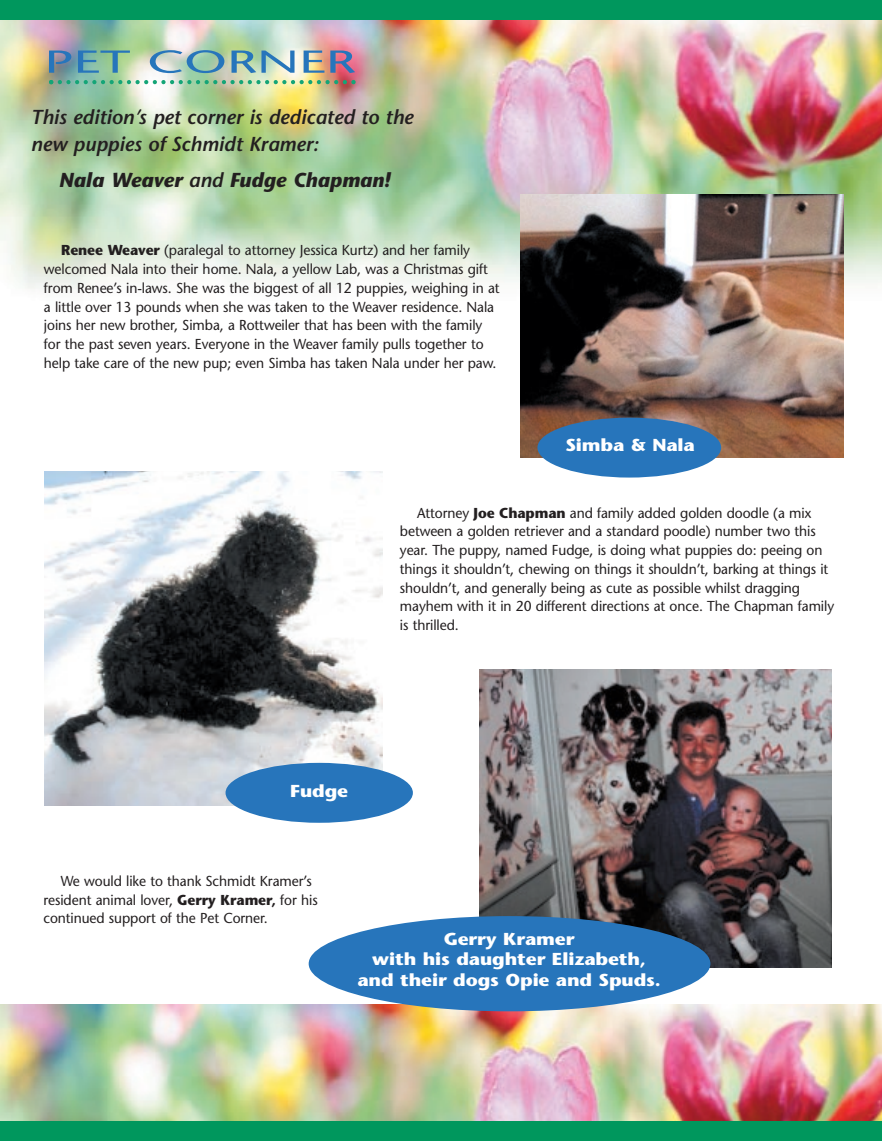
<style>
.page{position:relative;width:882px;height:1141px;background:#fff}
.page>*{position:absolute;margin:0;border:0;box-sizing:border-box;transform-origin:0 0}
.t1{font:31.65px "Stone Sans";color:#2775bb;scale:1.7 1}
.t2{font:italic 600 20.1px/27.3px "Stone Sans";color:#231f20}
.t3{font:italic 700 20.1px "Stone Sans";color:#231f20}
.t4{font:700 17.25px/20.1px "Stone Sans";letter-spacing:-.005em;color:#fff;text-align:center;scale:1.1 1}
.t5{font:14.4px/18.8px "Stone Sans";letter-spacing:-.005em;color:#231f20;scale:.96 1}
.s1{font-weight:600}
.s2{font-weight:700}
</style>
<div class="page">
<img style="left:0;top:19px;width:881px;height:383px">
<img style="left:0;top:1004px;width:881px;height:117px">
<div style="left:0;top:0;width:881px;height:19px;background:#00975d"></div>
<svg style="left:49px;top:80px;width:306px;height:4px"></svg>
<div style="left:0;top:1121px;width:881px;height:19px;background:#00975d"></div>
<img style="left:45px;top:471px;width:337px;height:334px">
<img style="left:480px;top:669px;width:351px;height:298px">
<img style="left:520px;top:194px;width:322px;height:263px">
<div style="left:537px;top:417px;width:184px;height:60px;background:#2775bb;border-radius:50%"></div>
<div style="left:225px;top:763px;width:188px;height:59px;background:#2775bb;border-radius:50%"></div>
<div style="left:308px;top:916px;width:402px;height:95px;background:#2775bb;border-radius:50%"></div>
<h1 class="t1" style="left:44px;top:49px;width:184px">PET CORNER</h1>
<h2 class="t2" style="left:31px;top:105px;width:384px">This edition’s pet corner is dedicated to the new puppies of Schmidt Kramer:</h2>
<h2 class="t3" style="left:59px;top:172px;width:333px">Nala Weaver <span class="s1">and</span> Fudge Chapman!</h2>
<p class="t5" style="left:44px;top:243px;width:476px;text-indent:17px"><span class="s2">Renee Weaver</span> (paralegal to attorney Jessica Kurtz) and her family welcomed Nala into their home. Nala, a yellow Lab, was a Christmas gift from Renee’s in-laws. She was the biggest of all 12 puppies, weighing in at a little over 13 pounds when she was taken to the Weaver residence. Nala joins her new brother, Simba, a Rottweiler that has been with the family for the past seven years. Everyone in the Weaver family pulls together to help take care of the new pup; even Simba has taken Nala under her paw.</p>
<p class="t4" style="left:565px;top:437px;width:119px">Simba &amp; Nala</p>
<p class="t5" style="left:400px;top:505px;width:454px;text-indent:17px">Attorney <span class="s2">Joe Chapman</span> and family added golden doodle (a mix between a golden retriever and a standard poodle) number two this year. The puppy, named Fudge, is doing what puppies do: peeing on things it shouldn’t, chewing on things it shouldn’t, barking at things it shouldn’t, and generally being as cute as possible whilst dragging mayhem with it in 20 different directions at once. The Chapman family is thrilled.</p>
<p class="t4" style="left:290px;top:783px;width:54px">Fudge</p>
<p class="t5" style="left:43px;top:873px;width:287px;text-indent:17px">We would like to thank Schmidt Kramer’s resident animal lover, <span class="s2">Gerry Kramer,</span> for his continued support of the Pet Corner.</p>
<p class="t4" style="left:357px;top:931px;width:277px">Gerry Kramer<br>with his daughter Elizabeth, and their dogs Opie and Spuds.</p>
</div>
